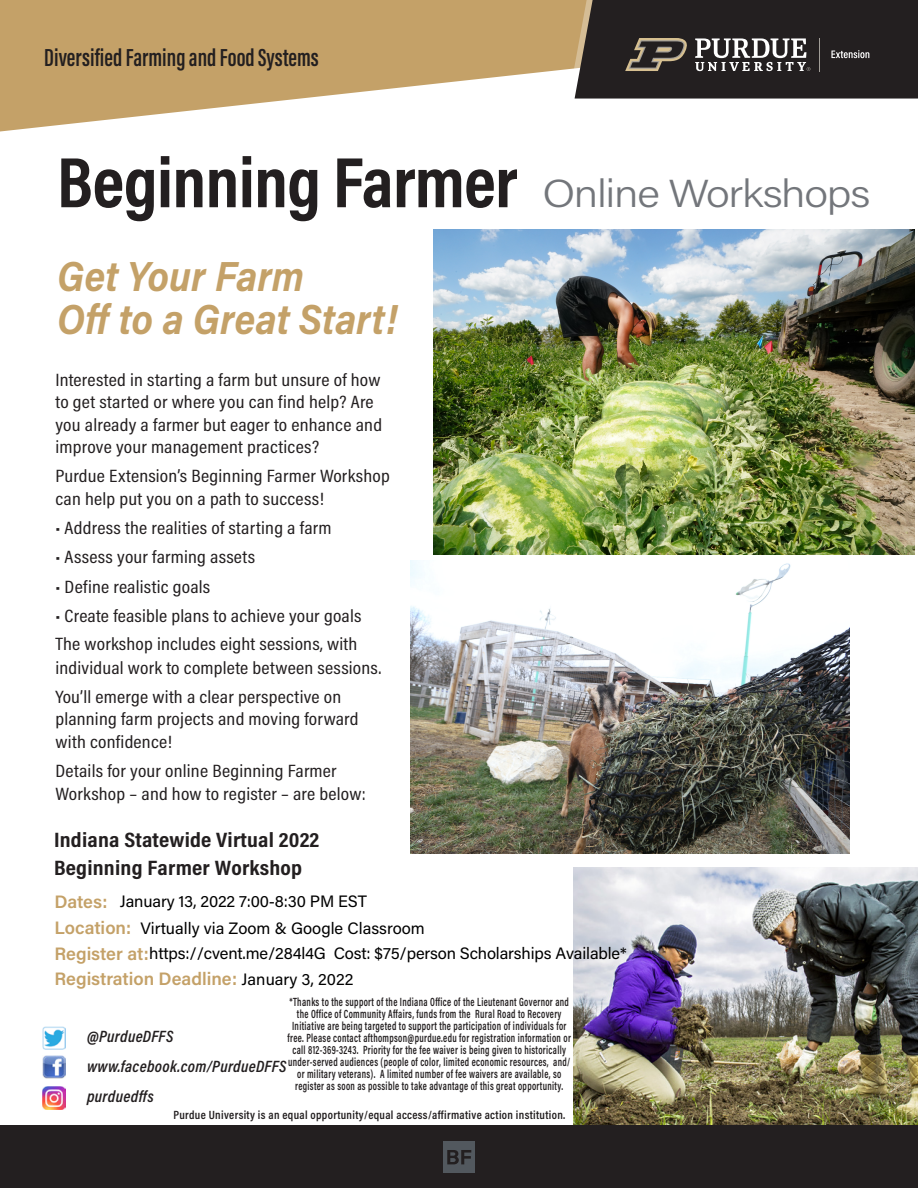
<style>
.page{position:relative;width:918px;height:1188px;background:#fff}
.page>*{position:absolute;margin:0;border:0;box-sizing:border-box;transform-origin:0 0}
.t1{font:700 72px "Acumin Pro Cond";letter-spacing:-.01em;color:#231f20}
.Body_Text{font:italic 700 42px/43.5px "Acumin Pro";color:#c4a168;scale:.91 1}
.t2{font:600 25.35px "Acumin Pro Extra Cond";color:#231f20}
.t3{font:700 21px/27.9px "Acumin Pro Cond";letter-spacing:.01em;color:#231f20;scale:1.11 1}
.Body_Text-2{font:18px/22.5px "Acumin Pro Cond";letter-spacing:.01em;color:#231f20;scale:1.11 1}
.t4{font:600 18px "Acumin Pro";color:#c4a168}
.t5{font:16.5px/26.7px "Acumin Pro";letter-spacing:-.01em;color:#000}
.t6{font:italic 600 16.5px "Acumin Pro Cond";letter-spacing:.02em;color:#231f20}
.t7{font:600 12px/12px "Acumin Pro Cond";letter-spacing:.035em;color:#231f20;text-align:center;scale:.8 1}
.t8{font:600 12px "Acumin Pro Cond";letter-spacing:.03em;color:#221e1f}
.s1{font-family:"Acumin Pro";font-weight:300;font-size:39px;color:#73767b}
.s2{font-weight:600;font-size:18px;color:#c4a168}
.s3{font-weight:400;font-size:16.5px;color:#000}
</style>
<div class="page">
<img style="left:574px;top:867px;width:344px;height:259px">
<img style="left:42px;top:1056px;width:23px;height:23px">
<img style="left:42px;top:1026px;width:24px;height:24px">
<img style="left:43px;top:1087px;width:22px;height:22px">
<div style="left:0;top:1126px;width:918px;height:62px;background:#231f20"></div>
<svg style="left:0;top:0;width:569px;height:132px;fill:#c4a168"></svg>
<svg style="left:569px;top:0;width:349px;height:99px;background:#373230"></svg>
<div style="left:443px;top:1141px;width:32px;height:31px;background:#52585e"></div>
<svg style="left:447px;top:1150px;width:24px;height:14px"></svg>
<img style="left:410px;top:561px;width:439px;height:292px">
<img style="left:433px;top:229px;width:482px;height:325px">
<p class="t2" style="left:44px;top:42px;width:276px">Diversified Farming and Food Systems</p>
<p class="t1" style="left:57px;top:135px;width:815px">Beginning Farmer <span class="s1">Online Workshops</span></p>
<p class="Body_Text" style="left:57px;top:252px;width:375px">Get Your Farm<br>Off to a Great Start!</p>
<p class="Body_Text-2" style="left:56px;top:368px;width:296px">Interested in starting a farm but unsure of how to get started or where you can find help? Are you already a farmer but eager to enhance and improve your management practices?</p>
<p class="Body_Text-2" style="left:56px;top:465px;width:303px">Purdue Extension’s Beginning Farmer Workshop can help put you on a path to success!</p>
<p class="Body_Text-2" style="left:56px;top:516px;width:250px">• Address the realities of starting a farm</p>
<p class="Body_Text-2" style="left:56px;top:546px;width:181px">• Assess your farming assets</p>
<p class="Body_Text-2" style="left:56px;top:575px;width:141px">• Define realistic goals</p>
<p class="Body_Text-2" style="left:56px;top:604px;width:277px">• Create feasible plans to achieve your goals</p>
<p class="Body_Text-2" style="left:56px;top:632px;width:295px;line-height:23.4px">The workshop includes eight sessions, with individual work to complete between sessions.</p>
<p class="Body_Text-2" style="left:56px;top:685px;width:275px">You’ll emerge with a clear perspective on planning farm projects and moving forward with confidence!</p>
<p class="Body_Text-2" style="left:56px;top:759px;width:281px">Details for your online Beginning Farmer<br>Workshop – and how to register – are below:</p>
<p class="t3" style="left:54px;top:825px;width:240px">Indiana Statewide Virtual 2022<br>Beginning Farmer Workshop</p>
<p class="t5" style="left:140px;top:887px;width:286px;text-indent:-21px">January 13, 2022 7:00-8:30 PM EST<br>Virtually via Zoom &amp; Google Classroom</p>
<p class="t4" style="left:54px;top:890px;width:55px">Dates:</p>
<p class="t4" style="left:54px;top:915px;width:78px">Location:</p>
<p class="t5" style="left:54px;top:939px;width:574px"><span class="s2">Register at:</span>https://cvent.me/284l4G Cost: $75/person Scholarships Available*</p>
<p class="t4" style="left:54px;top:966px;width:300px">Registration Deadline: <span class="s3">January 3, 2022</span></p>
<p class="t7" style="left:288px;top:996px;width:356px">*Thanks to the support of the Indiana Office of the Lieutenant Governor and the Office of Community Affairs, funds from the Rural Road to Recovery Initiative are being targeted to support the participation of individuals for free. Please contact afthompson@purdue.edu for registration information or call 812-369-3243. Priority for the fee waiver is being given to historically under-served audiences (people of color, limited economic resources, and/ or military veterans). A limited number of fee waivers are available, so register as soon as possible to take advantage of this great opportunity.</p>
<p class="t6" style="left:87px;top:1025px;width:88px">@PurdueDFFS</p>
<p class="t6" style="left:87px;top:1055px;width:201px">www.facebook.com/PurdueDFFS</p>
<p class="t6" style="left:87px;top:1085px;width:68px">purduedffs</p>
<p class="t8" style="left:173px;top:1107px;width:393px">Purdue University is an equal opportunity/equal access/affirmative action institution.</p>
</div>
